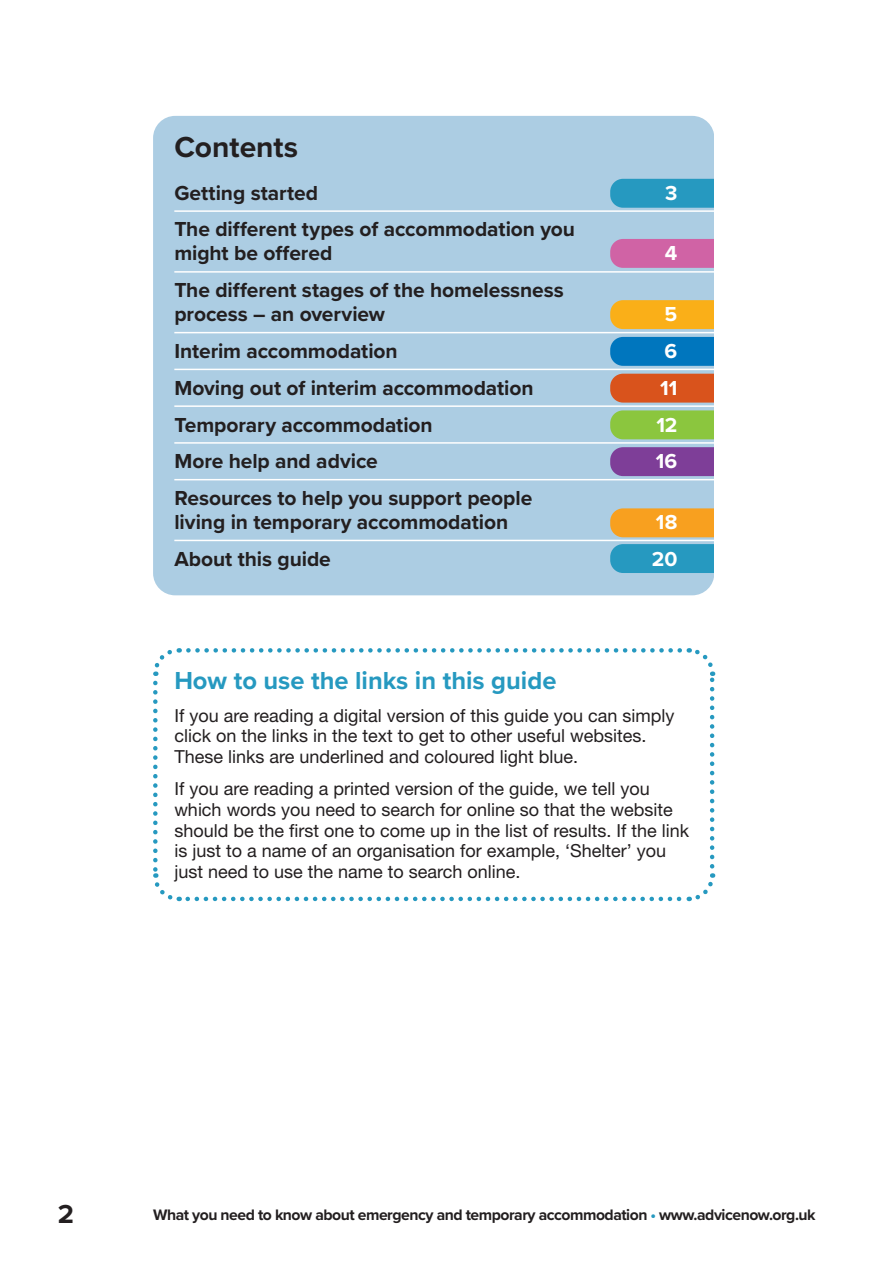
<style>
.page{position:relative;width:893px;height:1263px;background:#fff}
.page>*{position:absolute;margin:0;border:0;box-sizing:border-box;transform-origin:0 0}
.contents_heading{font:700 30px "Proxima Nova";color:#231f20}
.t1{font:700 27px "Proxima Nova";color:#231f20}
.heading_in_box__purple{font:700 25.5px "Proxima Nova";color:#2699c0}
.contents_one_line{font:700 21px/24px "Proxima Nova";letter-spacing:-.005em;color:#231f20}
.contents_one_line-2{font:700 21px "Proxima Nova";letter-spacing:-.005em;color:#fff}
.text_in_box{font:18px/20.7px "Helvetica Neue LT Std";color:#231f20}
.t2{font:700 15.75px "Proxima Nova";letter-spacing:-.03em;color:#231f20}
.s1{color:#2699c0}
</style>
<div class="page">
<div style="left:153px;top:116px;width:561px;height:479px;background:#accde3;border-radius:22px"></div>
<div style="left:610px;top:239px;width:119px;height:29px;background:#d063a5;border-radius:13px"></div>
<div style="left:610px;top:179px;width:119px;height:29px;background:#2699c0;border-radius:13px"></div>
<div style="left:610px;top:300px;width:119px;height:29px;background:#faaf18;border-radius:13px"></div>
<div style="left:610px;top:337px;width:119px;height:29px;background:#0076be;border-radius:13px"></div>
<div style="left:610px;top:374px;width:119px;height:29px;background:#d9531c;border-radius:13px"></div>
<div style="left:610px;top:410px;width:119px;height:29px;background:#8bc63e;border-radius:13px"></div>
<div style="left:610px;top:447px;width:119px;height:29px;background:#7e3e98;border-radius:13px"></div>
<div style="left:610px;top:508px;width:119px;height:29px;background:#f8a01f;border-radius:13px"></div>
<div style="left:610px;top:544px;width:119px;height:29px;background:#2699c0;border-radius:13px"></div>
<hr style="left:174px;top:210px;width:553px;height:2px;background:#fff">
<hr style="left:174px;top:271px;width:553px;height:2px;background:#fff">
<hr style="left:174px;top:332px;width:553px;height:1px;background:#fff">
<hr style="left:174px;top:369px;width:553px;height:1px;background:#fff">
<hr style="left:174px;top:405px;width:553px;height:2px;background:#fff">
<hr style="left:174px;top:442px;width:553px;height:2px;background:#fff">
<hr style="left:174px;top:479px;width:553px;height:1px;background:#fff">
<hr style="left:174px;top:540px;width:553px;height:1px;background:#fff">
<svg style="left:153px;top:683px;width:27px;height:219px"></svg>
<svg style="left:188px;top:873px;width:528px;height:29px"></svg>
<svg style="left:688px;top:116px;width:41px;height:750px"></svg>
<svg style="left:153px;top:648px;width:527px;height:28px"></svg>
<p class="contents_heading" style="left:174px;top:124px;width:125px">Contents</p>
<p class="contents_one_line" style="left:174px;top:180px;width:145px">Getting started</p>
<p class="contents_one_line-2" style="left:665px;top:177px;width:14px">3</p>
<p class="contents_one_line" style="left:174px;top:217px;width:402px">The different types of accommodation you might be offered</p>
<p class="contents_one_line-2" style="left:665px;top:238px;width:14px">4</p>
<p class="contents_one_line" style="left:174px;top:278px;width:391px">The different stages of the homelessness process – an overview</p>
<p class="contents_one_line-2" style="left:665px;top:299px;width:14px">5</p>
<p class="contents_one_line" style="left:174px;top:339px;width:225px">Interim accommodation</p>
<p class="contents_one_line-2" style="left:665px;top:335px;width:14px">6</p>
<p class="contents_one_line" style="left:174px;top:375px;width:361px">Moving out of interim accommodation</p>
<p class="contents_one_line-2" style="left:660px;top:372px;width:19px">11</p>
<p class="contents_one_line" style="left:174px;top:412px;width:260px">Temporary accommodation</p>
<p class="contents_one_line-2" style="left:656px;top:409px;width:23px">12</p>
<p class="contents_one_line" style="left:174px;top:449px;width:205px">More help and advice</p>
<p class="contents_one_line-2" style="left:656px;top:446px;width:23px">16</p>
<p class="contents_one_line" style="left:174px;top:486px;width:360px">Resources to help you support people living in temporary accommodation</p>
<p class="contents_one_line-2" style="left:656px;top:506px;width:23px">18</p>
<p class="contents_one_line" style="left:174px;top:546px;width:158px">About this guide</p>
<p class="contents_one_line-2" style="left:652px;top:543px;width:27px">20</p>
<p class="heading_in_box__purple" style="left:174px;top:662px;width:384px">How to use the links in this guide</p>
<p class="text_in_box" style="left:174px;top:705px;width:502px">If you are reading a digital version of this guide you can simply click on the links in the text to get to other useful websites.<br>These links are underlined and coloured light blue.</p>
<p class="text_in_box" style="left:174px;top:778px;width:516px">If you are reading a printed version of the guide, we tell you which words you need to search for online so that the website should be the first one to come up in the list of results. If the link is just to a name of an organisation for example, ‘Shelter’ you just need to use the name to search online.</p>
<p class="t1" style="left:58px;top:1194px;width:18px">2</p>
<p class="t2" style="left:153px;top:1203px;width:664px">What you need to know about emergency and temporary accommodation <span class="s1">•</span> www.advicenow.org.uk</p>
</div>
